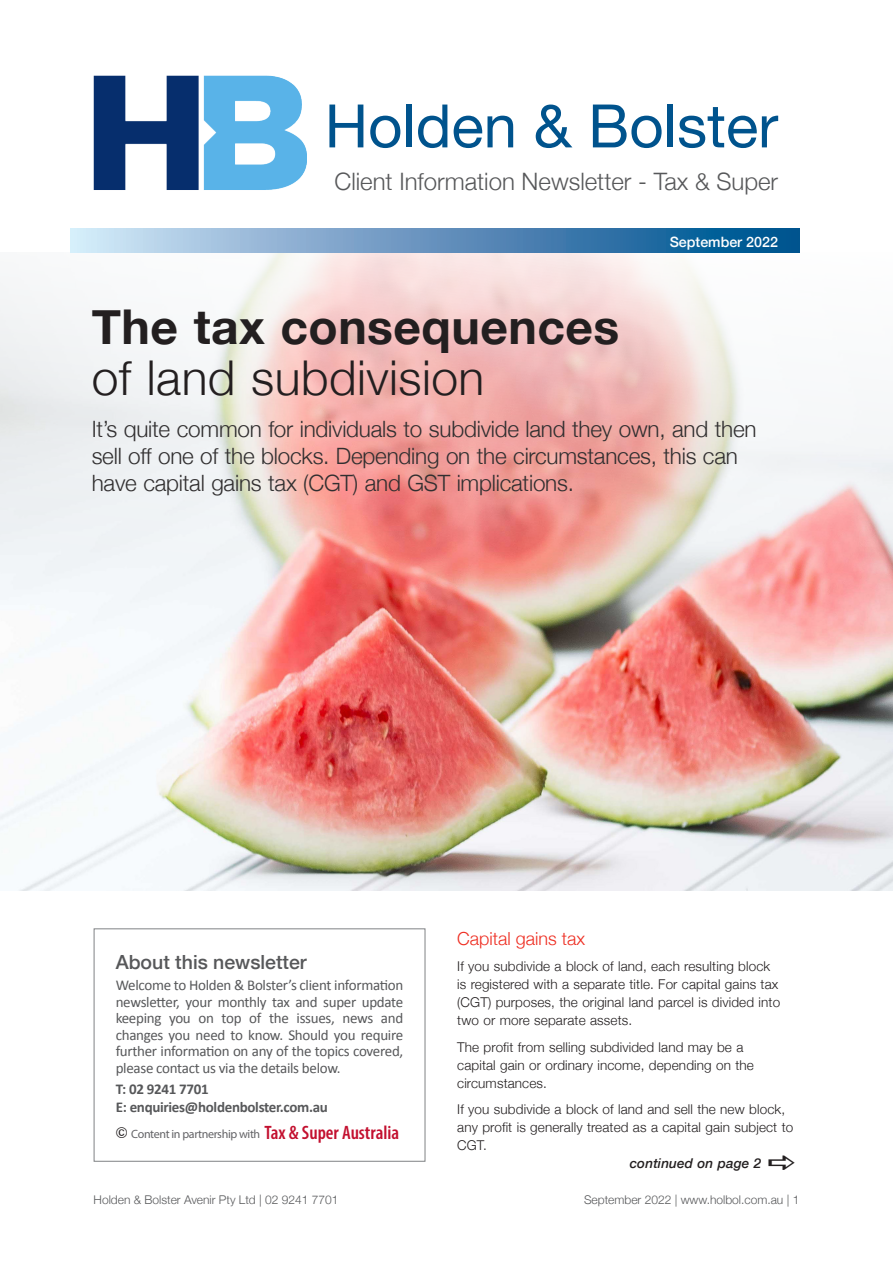
<style>
.page{position:relative;width:893px;height:1263px;background:#fff}
.page>*{position:absolute;margin:0;border:0;box-sizing:border-box;transform-origin:0 0}
.t1{font:60px "Helvetica Neue";color:#00538d}
._15_Article_head_1{font:700 48px/51px "Helvetica Neue";letter-spacing:.01em;color:#231f20}
.t2{font:300 24px "Helvetica Neue";color:#57585a}
._15_Blurb_text{font:300 22.5px/27px "Helvetica Neue";letter-spacing:-.01em;color:#312f30}
.About_this_newslette{font:500 19.5px "Helvetica Neue";color:#57585a}
.t3{font:600 condensed 19.5px "Myriad Pro";color:#c3102f}
.subhead_orange{font:300 18px "Helvetica Neue";color:#ee2e22}
.t4{font:15px/16.5px "Calibri";letter-spacing:-.02em;color:#57585a;text-align:justify}
.t5{font:700 15px/18px "Calibri";letter-spacing:-.02em;color:#57585a}
.t6{font:500 14.25px "Helvetica Neue";color:#fff}
._15_Body_text{font:300 13.5px/18px "Helvetica Neue";letter-spacing:.01em;color:#231f20}
._15_Body_text-2{font:italic 500 13.5px "Helvetica Neue";letter-spacing:.01em;color:#231f20}
.t7{font:300 12px "Helvetica Neue";color:#57585a}
.t8{font:12px "Myriad Pro";letter-spacing:-.03em;color:#636366}
.s1{font-weight:300}
</style>
<div class="page">
<img style="left:0;top:252px;width:893px;height:639px">
<div style="left:94px;top:928px;width:331px;height:233px;border:1px solid #808285"></div>
<div style="left:71px;top:229px;width:728px;height:23px;background:linear-gradient(to right,#d5e3f6,#004a8a)"></div>
<img style="left:94px;top:75px;width:212px;height:154px">
<p class="t1" style="left:325px;top:83px;width:455px">Holden &amp; Bolster</p>
<p class="t2" style="left:334px;top:162px;width:445px">Client Information Newsletter - Tax &amp; Super</p>
<p class="t6" style="left:670px;top:230px;width:110px">September 2022</p>
<p class="_15_Article_head_1" style="left:92px;top:302px;width:529px">The tax consequences <span class="s1">of land subdivision</span></p>
<p class="_15_Blurb_text" style="left:92px;top:414px;width:666px">It’s quite common for individuals to subdivide land they own, and then sell off one of the blocks. Depending on the circumstances, this can have capital gains tax (CGT) and GST implications.</p>
<p class="About_this_newslette" style="left:116px;top:947px;width:193px">About this newsletter</p>
<p class="t4" style="left:116px;top:976px;width:289px">Welcome to Holden &amp; Bolster’s client information newsletter, your monthly tax and super update keeping you on top of the issues, news and changes you need to know. Should you require further information on any of the topics covered, please contact us via the details below.</p>
<p class="t5" style="left:116px;top:1079px;width:214px">T: 02 9241 7701<br>E: enquiries@holdenbolster.com.au</p>
<p class="t8" style="left:131px;top:1126px;width:130px">Content in partnership with</p>
<p class="t3" style="left:264px;top:1120px;width:136px">Tax &amp; Super Australia</p>
<p class="subhead_orange" style="left:457px;top:923px;width:130px">Capital gains tax</p>
<p class="_15_Body_text" style="left:457px;top:956px;width:325px">If you subdivide a block of land, each resulting block is registered with a separate title. For capital gains tax (CGT) purposes, the original land parcel is divided into two or more separate assets.</p>
<p class="_15_Body_text" style="left:457px;top:1037px;width:298px">The profit from selling subdivided land may be a capital gain or ordinary income, depending on the circumstances.</p>
<p class="_15_Body_text" style="left:457px;top:1099px;width:338px">If you subdivide a block of land and sell the new block, any profit is generally treated as a capital gain subject to<br>CGT.</p>
<p class="_15_Body_text-2" style="left:630px;top:1151px;width:133px">continued on page 2</p>
<p class="t7" style="left:94px;top:1190px;width:246px">Holden &amp; Bolster Avenir Pty Ltd | 02 9241 7701</p>
<p class="t7" style="left:584px;top:1190px;width:217px">September 2022 | www.holbol.com.au | 1</p>
</div>
